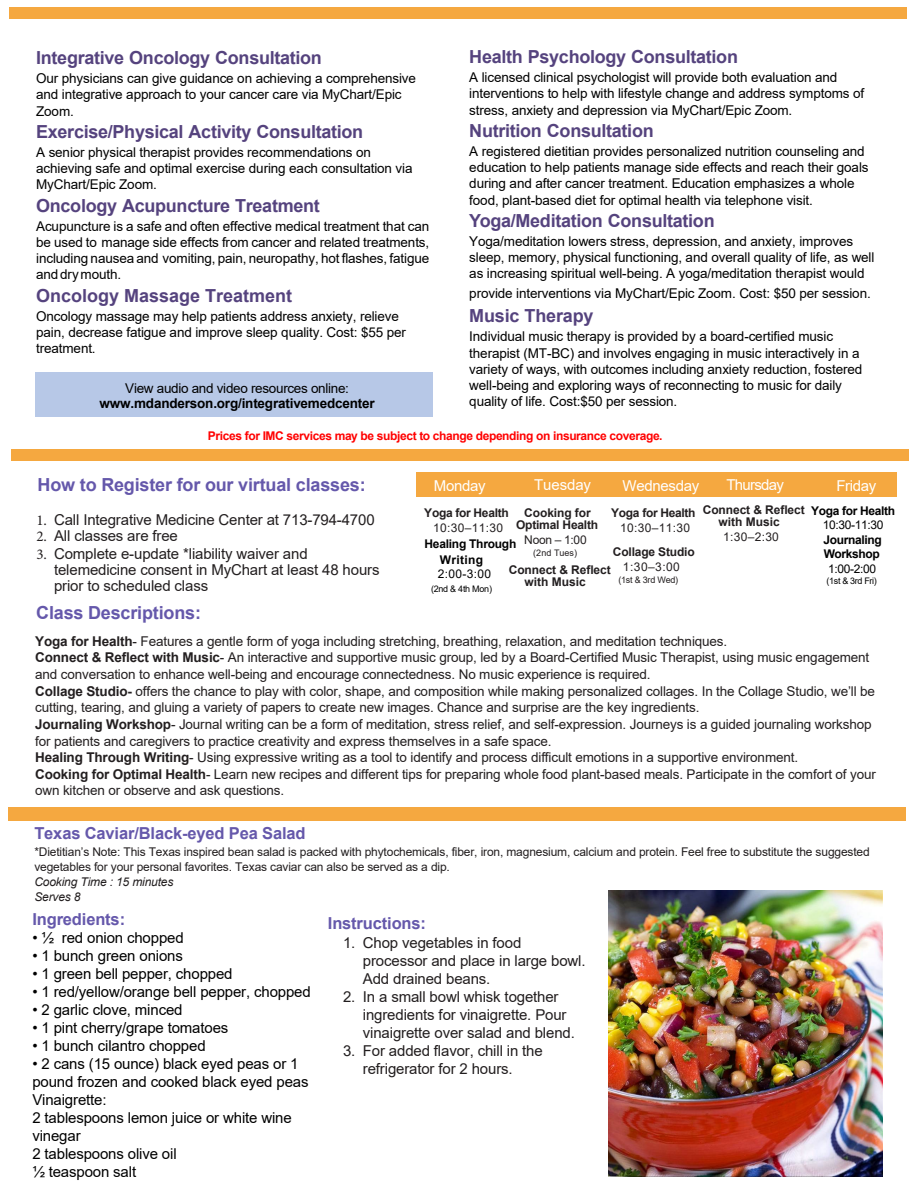
<style>
.page{position:relative;width:918px;height:1188px;background:#fff}
.page>*{position:absolute;margin:0;border:0;box-sizing:border-box;transform-origin:0 0}
.t1{font:700 18px "Arial";letter-spacing:-.015em;color:#55437e}
.t2{font:700 18px "Arial";letter-spacing:-.01em;color:#6558ab}
.t3{font:700 16.5px "Arial";letter-spacing:-.01em;color:#6558ab}
.t4{font:15px/18px "Arial";letter-spacing:-.01em;color:#000}
.t5{font:15px/18px "Arial";letter-spacing:-.01em;color:#221e1f}
.t6{font:15px/15.9px "Arial";letter-spacing:-.01em;color:#231f20}
.t7{font:15px "Arial";letter-spacing:-.02em;color:#fff}
.t8{font:15px "Arial";letter-spacing:-.05em;color:#fff}
.t9{font:13.5px/16.2px "Arial";letter-spacing:-.01em;color:#000}
.t10{font:13.5px/16.6px "Arial";letter-spacing:-.01em;color:#231f20}
.t11{font:700 13.5px "Arial";letter-spacing:-.015em;color:#000}
.t12{font:12px/15.3px "Arial";letter-spacing:-.015em;color:#221e1f}
.t13{font:700 12px/12px "Arial";letter-spacing:-.005em;color:#231f20}
.t14{font:700 12px "Arial";letter-spacing:-.03em;color:#f00}
.t15{font:700 12px/14.4px "Arial";letter-spacing:-.03em;color:#000}
.t16{font:12px "Arial";letter-spacing:.025em;color:#231f20}
.t17{font:12px "Arial";letter-spacing:-.03em;color:#000}
.t18{font:italic 12px/15.3px "Arial";letter-spacing:-.01em;color:#221e1f}
.t19{font:700 12px "Arial";letter-spacing:-.025em;color:#231f20}
.t20{font:9px "Arial";letter-spacing:-.035em;color:#000}
.t21{font:9px "Arial";letter-spacing:-.025em;color:#231f20}
.s1{font-family:"Minion Pro"}
.s2{font-weight:700}
</style>
<div class="page">
<div style="left:35px;top:372px;width:398px;height:45px;background:#b7c8e7"></div>
<div style="left:416px;top:473px;width:481px;height:24px;background:#f5a840"></div>
<div style="left:11px;top:449px;width:898px;height:11px;background:#f5a840"></div>
<div style="left:9px;top:7px;width:898px;height:12px;background:#f5a840"></div>
<div style="left:8px;top:807px;width:898px;height:14px;background:#f5a840"></div>
<img style="left:608px;top:891px;width:274px;height:286px">
<h1 class="t1" style="left:469px;top:44px;width:270px">Health Psychology Consultation</h1>
<p class="t9" style="left:469px;top:69px;width:396px">A licensed clinical psychologist will provide both evaluation and interventions to help with lifestyle change and address symptoms of stress, anxiety and depression via MyChart/Epic Zoom.</p>
<h1 class="t1" style="left:469px;top:118px;width:186px">Nutrition Consultation</h1>
<p class="t9" style="left:469px;top:143px;width:401px">A registered dietitian provides personalized nutrition counseling and education to help patients manage side effects and reach their goals during and after cancer treatment. Education emphasizes a whole food, plant-based diet for optimal health via telephone visit.</p>
<h1 class="t1" style="left:469px;top:208px;width:247px">Yoga/Meditation Consultation</h1>
<p class="t9" style="left:469px;top:233px;width:407px">Yoga/meditation lowers stress, depression, and anxiety, improves sleep, memory, physical functioning, and overall quality of life, as well as increasing spiritual well-being. A yoga/meditation therapist would</p>
<p class="t9" style="left:469px;top:285px;width:403px">provide interventions via MyChart/Epic Zoom. Cost: $50 per session.</p>
<h1 class="t1" style="left:469px;top:303px;width:126px">Music Therapy</h1>
<p class="t9" style="left:469px;top:329px;width:395px">Individual music therapy is provided by a board-certified music therapist (MT-BC) and involves engaging in music interactively in a variety of ways, with outcomes including anxiety reduction, fostered well-being and exploring ways of reconnecting to music for daily quality of life. Cost:$50 per session.</p>
<p class="t14" style="left:208px;top:427px;width:456px">Prices for IMC services may be subject to change depending on insurance coverage.</p>
<h1 class="t1" style="left:36px;top:45px;width:287px">Integrative Oncology Consultation</h1>
<p class="t9" style="left:36px;top:70px;width:381px">Our physicians can give guidance on achieving a comprehensive and integrative approach to your cancer care via MyChart/Epic<br>Zoom.</p>
<h1 class="t1" style="left:36px;top:119px;width:329px">Exercise/Physical Activity Consultation</h1>
<p class="t9" style="left:36px;top:144px;width:378px">A senior physical therapist provides recommendations on achieving safe and optimal exercise during each consultation via<br>MyChart/Epic Zoom.</p>
<h1 class="t1" style="left:36px;top:193px;width:285px">Oncology Acupuncture Treatment</h1>
<p class="t9" style="left:36px;top:218px;width:395px;text-align:justify">Acupuncture is a safe and often effective medical treatment that can be used to manage side effects from cancer and related treatments, including nausea and vomiting, pain, neuropathy, hot flashes, fatigue anddrymouth.</p>
<h1 class="t1" style="left:36px;top:283px;width:258px">Oncology Massage Treatment</h1>
<p class="t9" style="left:36px;top:308px;width:371px">Oncology massage may help patients address anxiety, relieve pain, decrease fatigue and improve sleep quality. Cost: $55 per treatment.</p>
<p class="t9" style="left:125px;top:380px;width:225px">View audio and video resources online:</p>
<p class="t11" style="left:100px;top:393px;width:277px">www.mdanderson.org/integrativemedcenter</p>
<h1 class="t2" style="left:38px;top:472px;width:330px">How to Register for our virtual classes:</h1>
<p class="t6" style="left:37px;top:511px;width:340px"><span class="s1">1.</span> Call Integrative Medicine Center at 713-794-4700</p>
<p class="t6" style="left:37px;top:528px;width:143px"><span class="s1">2.</span> All classes are free</p>
<p class="t6" style="left:54px;top:545px;width:327px;text-indent:-17px"><span class="s1">3.</span> Complete e-update *liability waiver and telemedicine consent in MyChart at least 48 hours prior to scheduled class</p>
<h1 class="t2" style="left:36px;top:600px;width:166px">Class Descriptions:</h1>
<p class="t10" style="left:35px;top:633px;width:842px"><span class="s2">Yoga for Health</span>- Features a gentle form of yoga including stretching, breathing, relaxation, and meditation techniques.<br><span class="s2">Connect &amp; Reflect with Music</span>- An interactive and supportive music group, led by a Board-Certified Music Therapist, using music engagement and conversation to enhance well-being and encourage connectedness. No music experience is required.<br><span class="s2">Collage Studio-</span> offers the chance to play with color, shape, and composition while making personalized collages. In the Collage Studio, we’ll be cutting, tearing, and gluing a variety of papers to create new images. Chance and surprise are the key ingredients.<br><span class="s2">Journaling Workshop</span>- Journal writing can be a form of meditation, stress relief, and self-expression. Journeys is a guided journaling workshop for patients and caregivers to practice creativity and express themselves in a safe space.<br><span class="s2">Healing Through Writing</span>- Using expressive writing as a tool to identify and process difficult emotions in a supportive environment.<br><span class="s2">Cooking for Optimal Health</span>- Learn new recipes and different tips for preparing whole food plant-based meals. Participate in the comfort of your own kitchen or observe and ask questions.</p>
<p class="t7" style="left:434px;top:475px;width:53px">Monday</p>
<p class="t7" style="left:534px;top:474px;width:59px">Tuesday</p>
<p class="t7" style="left:622px;top:475px;width:78px">Wednesday</p>
<p class="t8" style="left:727px;top:474px;width:59px">Thursday</p>
<p class="t7" style="left:837px;top:475px;width:41px">Friday</p>
<p class="t13" style="left:719px;top:504px;width:88px;text-indent:-16px">Connect &amp; Reflect with Music</p>
<p class="t16" style="left:723px;top:529px;width:57px">1:30–2:30</p>
<p class="t15" style="left:811px;top:504px;width:85px">Yoga for Health</p>
<p class="t17" style="left:823px;top:517px;width:62px">10:30-11:30</p>
<p class="t15" style="left:824px;top:532px;width:60px">Journaling<br>Workshop</p>
<p class="t17" style="left:828px;top:560px;width:49px">1:00-2:00</p>
<p class="t20" style="left:827px;top:575px;width:52px">(1st &amp; 3rd Fri)</p>
<p class="t19" style="left:424px;top:504px;width:86px">Yoga for Health</p>
<p class="t16" style="left:433px;top:519px;width:71px">10:30–11:30</p>
<p class="t13" style="left:516px;top:507px;width:84px;text-align:center">Cooking for<br>Optimal Health</p>
<p class="t16" style="left:524px;top:531px;width:64px">Noon – 1:00</p>
<p class="t21" style="left:533px;top:546px;width:45px">(2nd Tues)</p>
<p class="t13" style="left:525px;top:564px;width:88px;text-indent:-16px">Connect &amp; Reflect with Music</p>
<p class="t19" style="left:611px;top:504px;width:86px">Yoga for Health</p>
<p class="t16" style="left:620px;top:519px;width:71px">10:30–11:30</p>
<p class="t13" style="left:613px;top:546px;width:83px">Collage Studio</p>
<p class="t16" style="left:623px;top:558px;width:58px">1:30–3:00</p>
<p class="t21" style="left:618px;top:574px;width:61px">(1st &amp; 3rd Wed)</p>
<p class="t15" style="left:440px;top:536px;width:78px;line-height:15.6px;text-indent:-15px">Healing Through<br>Writing</p>
<p class="t17" style="left:438px;top:566px;width:55px">2:00-3:00</p>
<p class="t20" style="left:431px;top:582px;width:62px">(2nd &amp; 4th Mon)</p>
<p class="t3" style="left:34px;top:821px;width:273px">Texas Caviar/Black-eyed Pea Salad</p>
<p class="t12" style="left:34px;top:844px;width:837px">*Dietitian’s Note: This Texas inspired bean salad is packed with phytochemicals, fiber, iron, magnesium, calcium and protein. Feel free to substitute the suggested vegetables for your personal favorites. Texas caviar can also be served as a dip.</p>
<p class="t18" style="left:34px;top:874px;width:141px">Cooking Time : 15 minutes<br>Serves 8</p>
<p class="t3" style="left:32px;top:907px;width:94px">Ingredients:</p>
<p class="t4" style="left:32px;top:929px;width:153px">• ½ red onion chopped</p>
<p class="t4" style="left:32px;top:947px;width:152px">• 1 bunch green onions</p>
<p class="t4" style="left:32px;top:965px;width:202px">• 1 green bell pepper, chopped</p>
<p class="t4" style="left:32px;top:983px;width:280px">• 1 red/yellow/orange bell pepper, chopped</p>
<p class="t4" style="left:32px;top:1001px;width:152px">• 2 garlic clove, minced</p>
<p class="t4" style="left:32px;top:1019px;width:197px">• 1 pint cherry/grape tomatoes</p>
<p class="t4" style="left:32px;top:1037px;width:175px">• 1 bunch cilantro chopped</p>
<p class="t4" style="left:32px;top:1055px;width:278px">• 2 cans (15 ounce) black eyed peas or 1 pound frozen and cooked black eyed peas<br>Vinaigrette:<br>2 tablespoons lemon juice or white wine vinegar<br>2 tablespoons olive oil<br>½ teaspoon salt</p>
<p class="t3" style="left:328px;top:912px;width:100px">Instructions:</p>
<p class="t5" style="left:363px;top:934px;width:224px;text-indent:-20px">1. Chop vegetables in food processor and place in large bowl.<br>Add drained beans.</p>
<p class="t5" style="left:363px;top:988px;width:213px;text-indent:-20px">2. In a small bowl whisk together ingredients for vinaigrette. Pour vinaigrette over salad and blend.</p>
<p class="t5" style="left:363px;top:1042px;width:181px;text-indent:-20px">3. For added flavor, chill in the refrigerator for 2 hours.</p>
</div>
